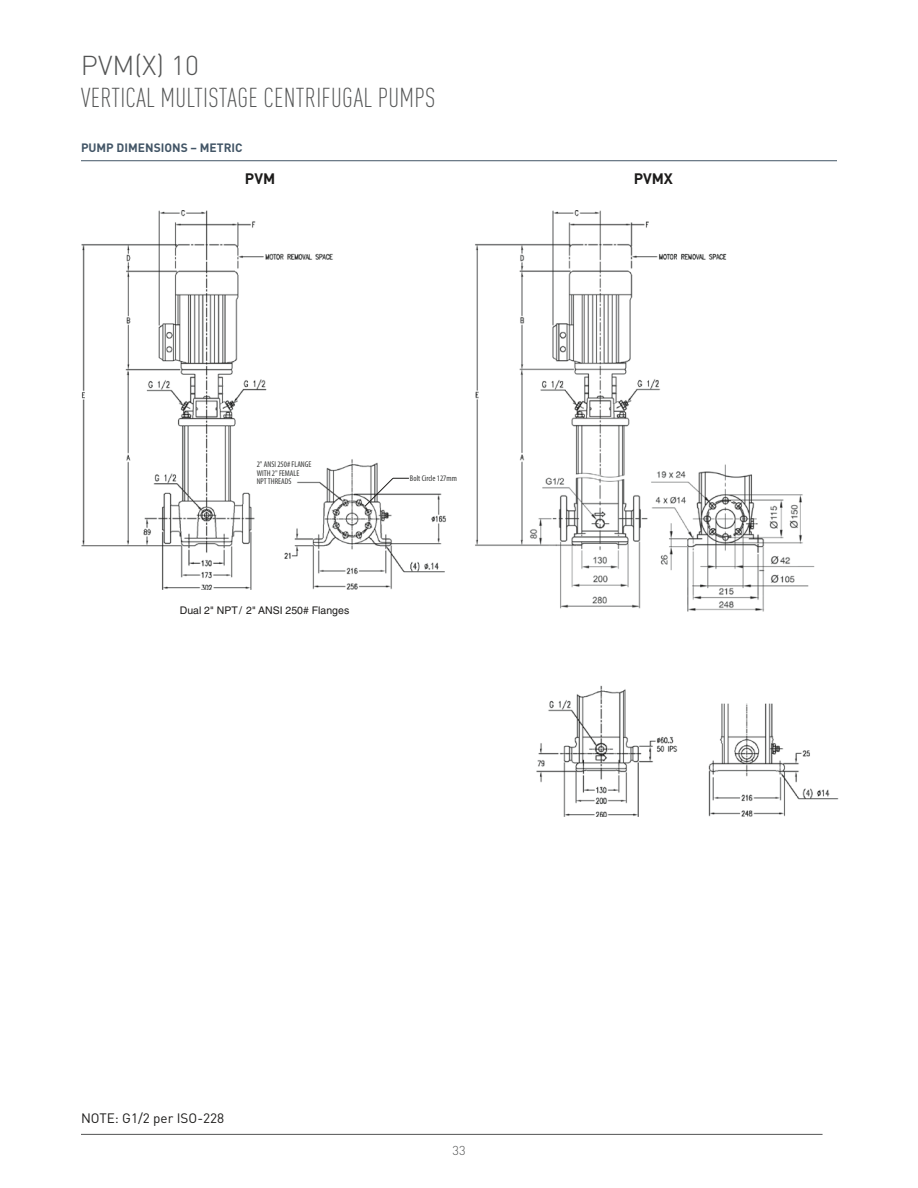
<style>
.page{position:relative;width:918px;height:1188px;background:#fff}
.page>*{position:absolute;margin:0;border:0;box-sizing:border-box;transform-origin:0 0}
.t1{font:300 condensed 27px "DIN Pro";letter-spacing:.01em;color:#535454}
.t2{font:300 27px "DIN Pro";color:#535454}
.t3{font:700 15px "DIN Pro";color:#1c1b1a}
.t4{font:13.5px "DIN Pro";color:#1c1b1a}
.t5{font:300 12.75px "DIN Pro";color:#535454}
.t6{font:700 12px "DIN Pro";color:#435667}
.t7{font:10.5px "Helvetica LT Std";color:#1c1b1a}
.t8{font:condensed 8.4px/8.7px "Myriad Pro";color:#363736}
</style>
<div class="page">
<hr style="left:81px;top:1134px;width:742px;height:1px;background:#535454">
<hr style="left:81px;top:160px;width:756px;height:1px;background:#435667">
<img style="left:81px;top:211px;width:365px;height:378px">
<svg style="left:364px;top:477px;width:45px;height:30px"></svg>
<img style="left:240px;top:452px;width:83px;height:37px">
<img style="left:475px;top:211px;width:340px;height:401px">
<img style="left:536px;top:685px;width:303px;height:131px">
<h1 class="t2" style="left:81px;top:44px;width:119px">PVM(X) 10</h1>
<h1 class="t1" style="left:81px;top:78px;width:356px">VERTICAL MULTISTAGE CENTRIFUGAL PUMPS</h1>
<h3 class="t6" style="left:81px;top:138px;width:163px">PUMP DIMENSIONS – METRIC</h3>
<h2 class="t3" style="left:245px;top:166px;width:32px">PVM</h2>
<h2 class="t3" style="left:634px;top:166px;width:41px">PVMX</h2>
<p class="t8" style="left:257px;top:460px;width:56px">2" ANSI 250# FLANGE<br>WITH 2" FEMALE<br>NPT THREADS</p>
<p class="t7" style="left:180px;top:605px;width:171px">Dual 2" NPT/ 2" ANSI 250# Flanges</p>
<p class="t8" style="left:410px;top:474px;width:48px">Bolt Circle 127mm</p>
<h3 class="t4" style="left:81px;top:1107px;width:145px">NOTE: G1/2 per ISO-228</h3>
<h3 class="t5" style="left:452px;top:1140px;width:15px">33</h3>
</div>
